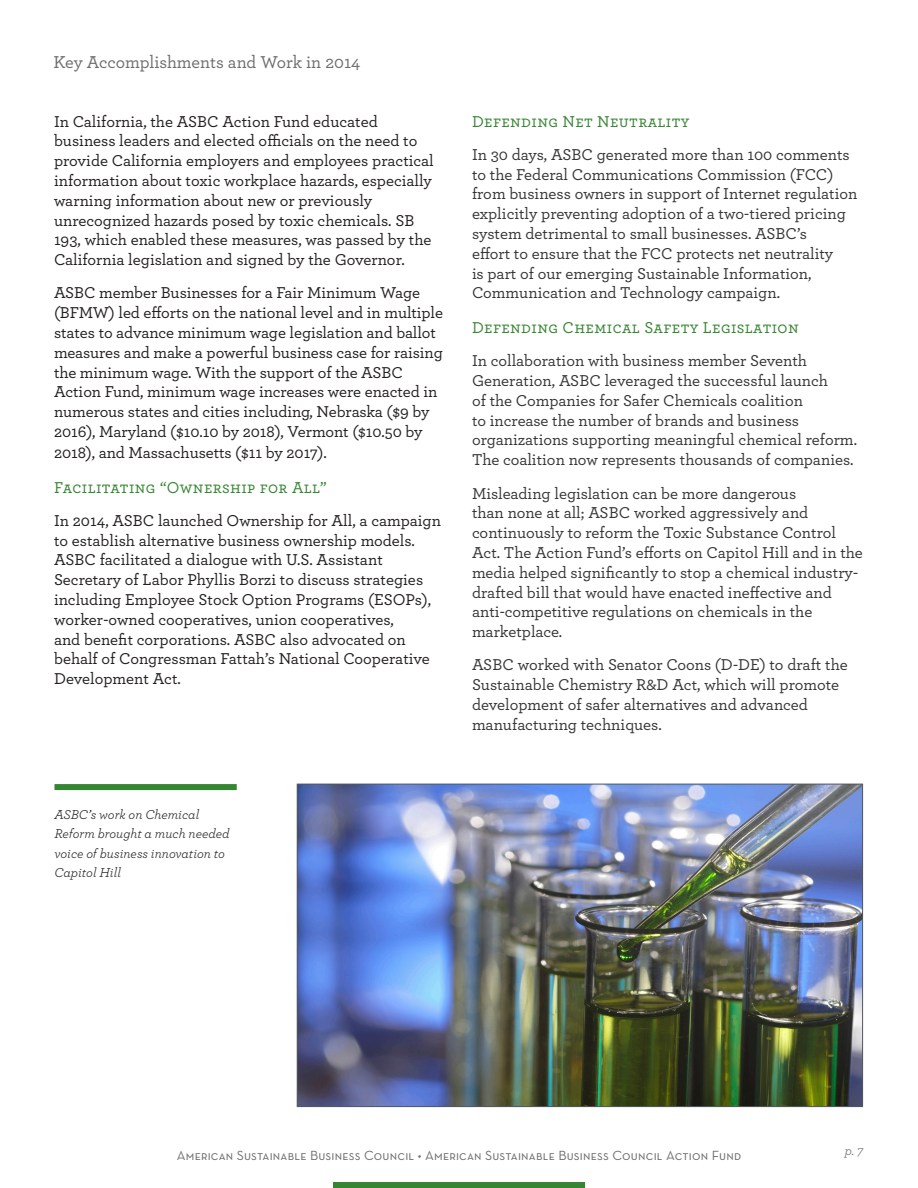
<style>
.page{position:relative;width:918px;height:1188px;background:#fff}
.page>*{position:absolute;margin:0;border:0;box-sizing:border-box;transform-origin:0 0}
.subhead2_space_befor{font:500 18px "Archer";color:#6c6d70}
.body_copy{font:500 16.5px/19.8px "Archer";letter-spacing:-.005em;color:#231f20}
.body_copy-2{font:500 16.5px/19.8px "Archer";color:#353535}
.body_copy-3{font:16.5px "Archer Medium SC";letter-spacing:.025em;color:#368532}
.body_copy-4{font:italic 13.5px/19.5px "Archer";color:#231f20}
.t1{font:13.5px "Neutra Text Book SC";letter-spacing:.015em;color:#6c6d70}
.subhead2_space_befor-2{font:italic 13.5px "Archer";color:#6c6d70}
</style>
<div class="page">
<div style="left:54px;top:784px;width:183px;height:6px;background:#368532"></div>
<div style="left:333px;top:1182px;width:252px;height:6px;background:#368532"></div>
<img style="left:299px;top:786px;width:562px;height:319px">
<p class="subhead2_space_befor" style="left:54px;top:49px;width:308px">Key Accomplishments and Work in 2014</p>
<p class="body_copy" style="left:54px;top:110px;width:381px">In California, the ASBC Action Fund educated business leaders and elected officials on the need to provide California employers and employees practical information about toxic workplace hazards, especially warning information about new or previously unrecognized hazards posed by toxic chemicals. SB 193, which enabled these measures, was passed by the California legislation and signed by the Governor.</p>
<p class="body_copy" style="left:54px;top:282px;width:391px">ASBC member Businesses for a Fair Minimum Wage (BFMW) led efforts on the national level and in multiple states to advance minimum wage legislation and ballot measures and make a powerful business case for raising the minimum wage. With the support of the ASBC Action Fund, minimum wage increases were enacted in numerous states and cities including, Nebraska ($9 by 2016), Maryland ($10.10 by 2018), Vermont ($10.50 by 2018), and Massachusetts ($11 by 2017).</p>
<p class="body_copy-3" style="left:54px;top:477px;width:274px">Facilitating “Ownership for All”</p>
<p class="body_copy" style="left:54px;top:510px;width:389px">In 2014, ASBC launched Ownership for All, a campaign to establish alternative business ownership models.<br>ASBC facilitated a dialogue with U.S. Assistant Secretary of Labor Phyllis Borzi to discuss strategies including Employee Stock Option Programs (ESOPs), worker-owned cooperatives, union cooperatives,<br>and benefit corporations. ASBC also advocated on behalf of Congressman Fattah’s National Cooperative Development Act.</p>
<p class="body_copy-3" style="left:472px;top:111px;width:219px">Defending Net Neutrality</p>
<p class="body_copy-2" style="left:472px;top:144px;width:387px">In 30 days, ASBC generated more than 100 comments to the Federal Communications Commission (FCC) from business owners in support of Internet regulation explicitly preventing adoption of a two-tiered pricing system detrimental to small businesses. ASBC’s<br>effort to ensure that the FCC protects net neutrality<br>is part of our emerging Sustainable Information, Communication and Technology campaign.</p>
<p class="body_copy-3" style="left:472px;top:317px;width:328px">Defending Chemical Safety Legislation</p>
<p class="body_copy-2" style="left:472px;top:350px;width:387px">In collaboration with business member Seventh Generation, ASBC leveraged the successful launch<br>of the Companies for Safer Chemicals coalition<br>to increase the number of brands and business organizations supporting meaningful chemical reform.<br>The coalition now represents thousands of companies.</p>
<p class="body_copy-2" style="left:472px;top:482px;width:392px">Misleading legislation can be more dangerous<br>than none at all; ASBC worked aggressively and continuously to reform the Toxic Substance Control Act. The Action Fund’s efforts on Capitol Hill and in the media helped significantly to stop a chemical industry&shy;drafted bill that would have enacted ineffective and anti-competitive regulations on chemicals in the marketplace.</p>
<p class="body_copy-2" style="left:472px;top:654px;width:377px">ASBC worked with Senator Coons (D-DE) to draft the Sustainable Chemistry R&amp;D Act, which will promote development of safer alternatives and advanced manufacturing techniques.</p>
<p class="body_copy-4" style="left:54px;top:804px;width:177px">ASBC’s work on Chemical<br>Reform brought a much needed voice of business innovation to<br>Capitol Hill</p>
<p class="t1" style="left:177px;top:1147px;width:566px">American Sustainable Business Council • American Sustainable Business Council Action Fund</p>
<p class="subhead2_space_befor-2" style="left:845px;top:1141px;width:20px">p. 7</p>
</div>
